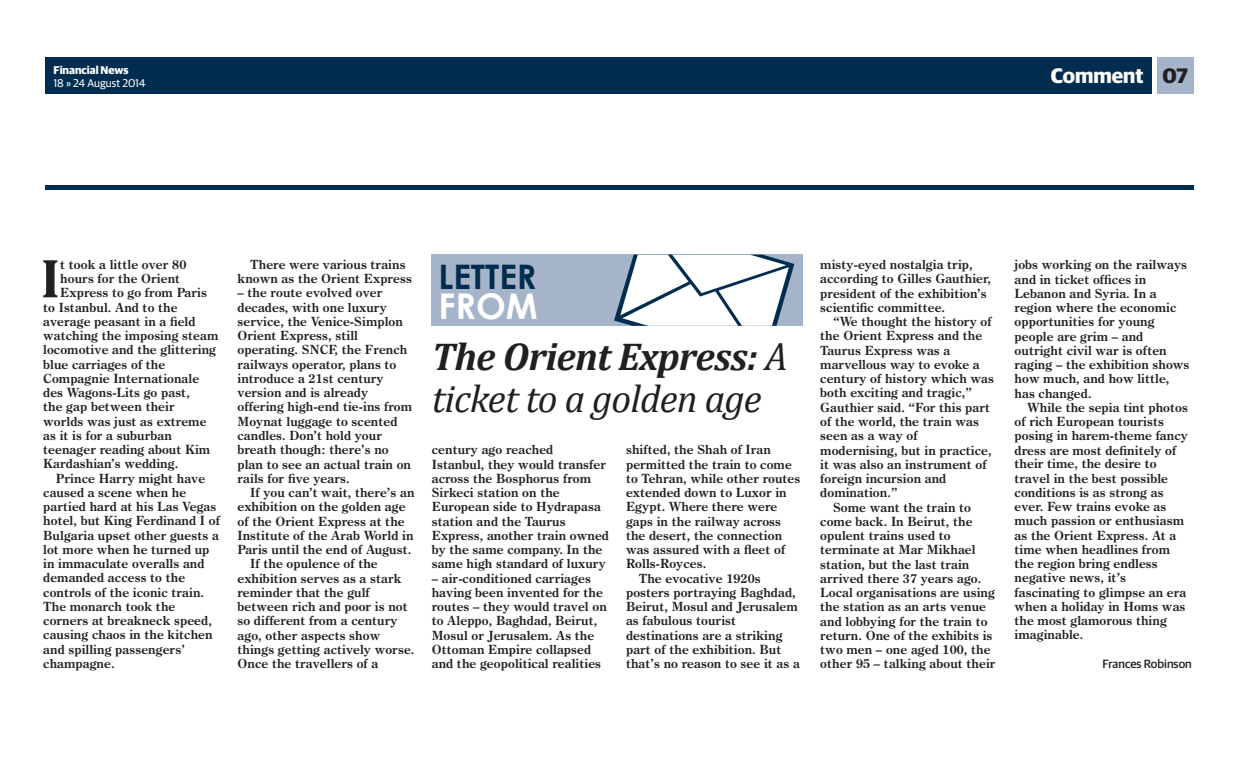
<style>
.page{position:relative;width:1238px;height:781px;background:#fff}
.page>*{position:absolute;margin:0;border:0;box-sizing:border-box;transform-origin:0 0}
._30a__Body_copy_full{font:700 55.5px "Cambria";color:#231f20}
._13__Headline_Regula{font:italic 39px/42px "Cambria";letter-spacing:-.02em;color:#231f20}
.t1{font:700 35.4px "Century Gothic";color:#fff}
.t2{font:700 33.75px "Century Gothic";color:#002d4f}
.Folio_Section{font:700 21px "Guardian Sans";color:#fff}
.Folio_Page_No{font:700 21px "Guardian Sans";color:#231f20}
._33__Body_copy_inden{font:700 12.75px/14.2px "Century Oldstyle BT";letter-spacing:.005em;color:#231f20}
._30a__Body_copy_full-2{font:700 12.75px "Century Oldstyle BT";letter-spacing:.005em;color:#231f20}
._25__Comment_author{font:500 12px "Guardian Sans";color:#231f20}
.Folio_Date{font:11.25px "Guardian Sans";color:#fff}
.Folio_FN{font:700 11.25px "Guardian Sans";color:#fff}
.s1{font-weight:700}
</style>
<div class="page">
<div style="left:45px;top:57px;width:1106px;height:37px;background:#002d4f"></div>
<hr style="left:45px;top:186px;width:1148px;height:4px;background:#002d4f">
<div style="left:1156px;top:57px;width:37px;height:37px;background:#a5b5c9"></div>
<div style="left:431px;top:255px;width:371px;height:71px;background:#a5b4c8"></div>
<svg style="left:614px;top:255px;width:180px;height:71px;background:#d4dce2"></svg>
<p class="Folio_FN" style="left:54px;top:61px;width:76px">Financial News</p>
<p class="Folio_Date" style="left:54px;top:75px;width:93px">18 » 24 August 2014</p>
<p class="Folio_Section" style="left:1050px;top:60px;width:94px">Comment</p>
<p class="Folio_Page_No" style="left:1162px;top:60px;width:27px">07</p>
<p class="_30a__Body_copy_full" style="left:41px;top:239px;width:21px">I</p>
<p class="_30a__Body_copy_full-2" style="left:60px;top:257px;width:128px">t took a little over 80</p>
<p class="_30a__Body_copy_full-2" style="left:60px;top:271px;width:121px">hours for the Orient</p>
<p class="_30a__Body_copy_full-2" style="left:60px;top:285px;width:148px">Express to go from Paris</p>
<p class="_30a__Body_copy_full-2" style="left:43px;top:299px;width:136px">to Istanbul. And to the</p>
<p class="_30a__Body_copy_full-2" style="left:43px;top:314px;width:154px">average peasant in a field</p>
<p class="_30a__Body_copy_full-2" style="left:43px;top:328px;width:177px">watching the imposing steam</p>
<p class="_30a__Body_copy_full-2" style="left:43px;top:342px;width:174px">locomotive and the glittering</p>
<p class="_30a__Body_copy_full-2" style="left:43px;top:356px;width:124px">blue carriages of the</p>
<p class="_30a__Body_copy_full-2" style="left:43px;top:371px;width:157px">Compagnie Internationale</p>
<p class="_30a__Body_copy_full-2" style="left:43px;top:385px;width:148px">des Wagons-Lits go past,</p>
<p class="_30a__Body_copy_full-2" style="left:43px;top:399px;width:133px">the gap between their</p>
<p class="_30a__Body_copy_full-2" style="left:43px;top:413px;width:165px">worlds was just as extreme</p>
<p class="_30a__Body_copy_full-2" style="left:43px;top:428px;width:130px">as it is for a suburban</p>
<p class="_30a__Body_copy_full-2" style="left:43px;top:442px;width:168px">teenager reading about Kim</p>
<p class="_30a__Body_copy_full-2" style="left:43px;top:456px;width:136px">Kardashian’s wedding.</p>
<p class="_33__Body_copy_inden" style="left:43px;top:471px;width:178px;text-indent:13px">Prince Harry might have caused a scene when he partied hard at his Las Vegas hotel, but King Ferdinand I of<br>Bulgaria upset other guests a lot more when he turned up in immaculate overalls and demanded access to the controls of the iconic train.<br>The monarch took the corners at breakneck speed, causing chaos in the kitchen and spilling passengers’ champagne.</p>
<p class="_33__Body_copy_inden" style="left:237px;top:257px;width:176px;text-align:center">There were various trains known as the Orient Express</p>
<p class="_33__Body_copy_inden" style="left:237px;top:286px;width:176px">– the route evolved over decades, with one luxury service, the Venice-Simplon<br>Orient Express, still operating. SNCF, the French railways operator, plans to introduce a 21st century version and is already offering high-end tie-ins from<br>Moynat luggage to scented candles. Don’t hold your breath though: there’s no plan to see an actual train on rails for five years.</p>
<p class="_33__Body_copy_inden" style="left:237px;top:485px;width:178px;text-indent:13px">If you can’t wait, there’s an exhibition on the golden age of the Orient Express at the<br>Institute of the Arab World in<br>Paris until the end of August.</p>
<p class="_33__Body_copy_inden" style="left:237px;top:557px;width:178px;text-indent:13px">If the opulence of the exhibition serves as a stark reminder that the gulf between rich and poor is not so different from a century ago, other aspects show things getting actively worse.<br>Once the travellers of a</p>
<p class="t2" style="left:438px;top:256px;width:100px">LETTER</p>
<p class="t1" style="left:438px;top:284px;width:101px">FROM</p>
<p class="_13__Headline_Regula" style="left:432px;top:334px;width:357px"><span class="s1">The Orient Express:</span> A ticket to a golden age</p>
<p class="_33__Body_copy_inden" style="left:432px;top:443px;width:179px">century ago reached<br>Istanbul, they would transfer across the Bosphorus from<br>Sirkeci station on the<br>European side to Hydrapasa station and the Taurus<br>Express, another train owned by the same company. In the same high standard of luxury</p>
<p class="_33__Body_copy_inden" style="left:432px;top:571px;width:176px">– air-conditioned carriages having been invented for the routes – they would travel on to Aleppo, Baghdad, Beirut,<br>Mosul or Jerusalem. As the<br>Ottoman Empire collapsed and the geopolitical realities</p>
<p class="_33__Body_copy_inden" style="left:626px;top:443px;width:176px">shifted, the Shah of Iran permitted the train to come to Tehran, while other routes extended down to Luxor in<br>Egypt. Where there were gaps in the railway across the desert, the connection was assured with a fleet of<br>Rolls-Royces.</p>
<p class="_33__Body_copy_inden" style="left:626px;top:571px;width:175px;text-indent:13px">The evocative 1920s posters portraying Baghdad,<br>Beirut, Mosul and Jerusalem as fabulous tourist destinations are a striking part of the exhibition. But that’s no reason to see it as a</p>
<p class="_33__Body_copy_inden" style="left:820px;top:257px;width:172px">misty-eyed nostalgia trip, according to Gilles Gauthier, president of the exhibition’s scientific committee.</p>
<p class="_33__Body_copy_inden" style="left:820px;top:314px;width:175px;text-indent:13px">“We thought the history of the Orient Express and the<br>Taurus Express was a marvellous way to evoke a century of history which was both exciting and tragic,”<br>Gauthier said. “For this part of the world, the train was seen as a way of modernising, but in practice, it was also an instrument of foreign incursion and domination.”</p>
<p class="_33__Body_copy_inden" style="left:820px;top:500px;width:177px;text-indent:13px">Some want the train to come back. In Beirut, the opulent trains used to terminate at Mar Mikhael station, but the last train arrived there 37 years ago.<br>Local organisations are using the station as an arts venue and lobbying for the train to return. One of the exhibits is two men – one aged 100, the other 95 – talking about their</p>
<p class="_33__Body_copy_inden" style="left:1014px;top:258px;width:176px">jobs working on the railways and in ticket offices in<br>Lebanon and Syria. In a region where the economic opportunities for young people are grim – and outright civil war is often raging – the exhibition shows how much, and how little, has changed.</p>
<p class="_33__Body_copy_inden" style="left:1014px;top:400px;width:175px;text-indent:13px">While the sepia tint photos of rich European tourists posing in harem-theme fancy dress are most definitely of their time, the desire to travel in the best possible conditions is as strong as ever. Few trains evoke as much passion or enthusiasm as the Orient Express. At a time when headlines from the region bring endless negative news, it’s fascinating to glimpse an era when a holiday in Homs was the most glamorous thing imaginable.</p>
<p class="_25__Comment_author" style="left:1102px;top:655px;width:91px">Frances Robinson</p>
</div>
